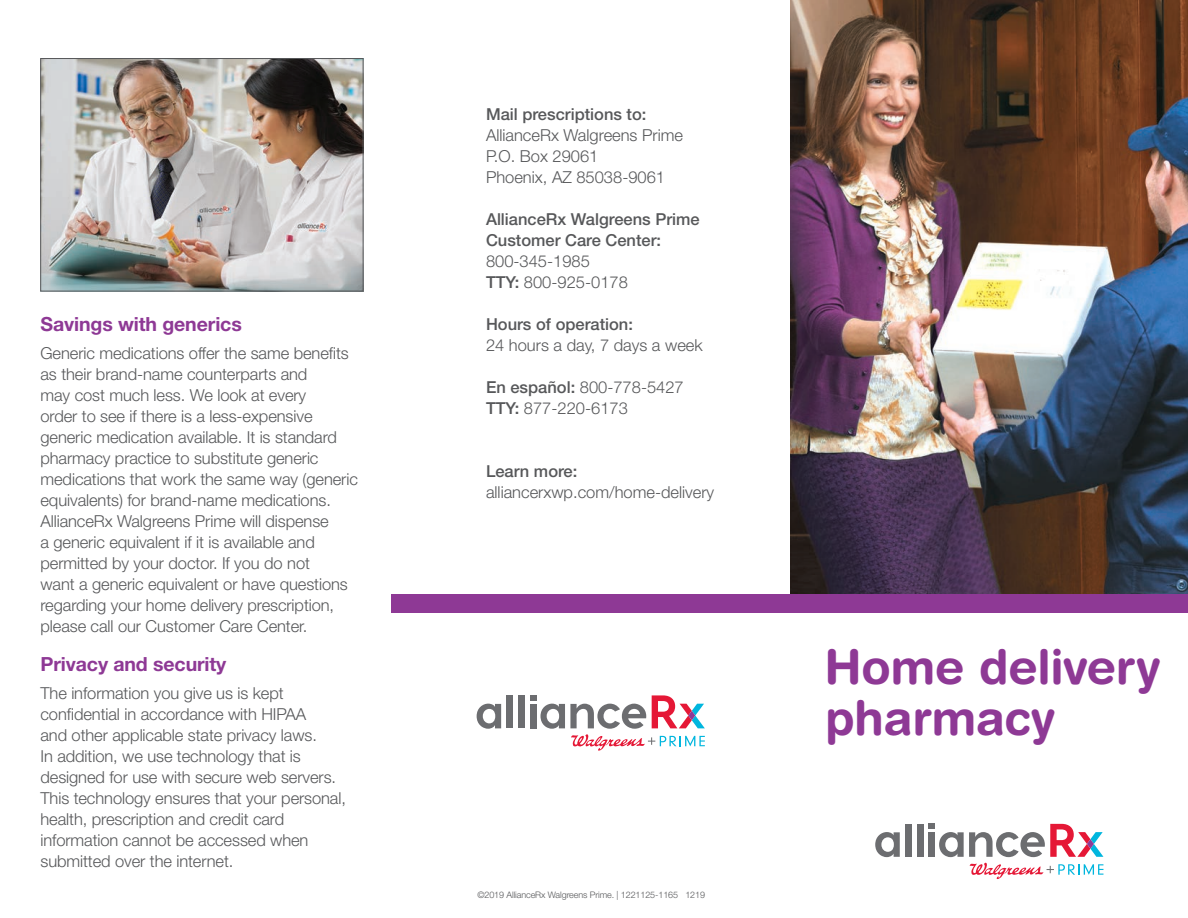
<style>
.page{position:relative;width:1188px;height:918px;background:#fff}
.page>*{position:absolute;margin:0;border:0;box-sizing:border-box;transform-origin:0 0}
.t1{font:700 48px/51px "Helvetica Rounded LT Std";letter-spacing:-.005em;color:#8e3995}
.t2{font:700 19.5px "Helvetica Neue LT Std";letter-spacing:-.005em;color:#8e3995}
.t3{font:300 16.5px/21px "Helvetica Neue LT Std";letter-spacing:-.005em;color:#57585a}
.t4{font:500 16.5px/21px "Helvetica Neue LT Std";color:#57585a}
.t5{font:300 9px "Helvetica Neue LT Std";letter-spacing:-.01em;color:#57585a}
.s1{font-weight:500}
</style>
<div class="page">
<img style="left:42px;top:60px;width:319px;height:229px">
<div style="left:40px;top:58px;width:323px;height:233px;border:1px solid #57585a"></div>
<img style="left:791px;top:0;width:397px;height:594px">
<div style="left:392px;top:594px;width:796px;height:18px;background:#8e3995"></div>
<svg style="left:477px;top:704px;width:24px;height:25px"></svg>
<div style="left:507px;top:695px;width:6px;height:33px;background:#6c6d70"></div>
<div style="left:518px;top:695px;width:7px;height:33px;background:#6c6d70"></div>
<svg style="left:530px;top:695px;width:175px;height:56px"></svg>
<svg style="left:875px;top:832px;width:25px;height:25px"></svg>
<div style="left:905px;top:824px;width:6px;height:33px;background:#6c6d70"></div>
<div style="left:917px;top:824px;width:6px;height:33px;background:#6c6d70"></div>
<svg style="left:929px;top:824px;width:174px;height:55px"></svg>
<p class="t2" style="left:40px;top:312px;width:203px">Savings with generics</p>
<p class="t3" style="left:40px;top:342px;width:319px">Generic medications offer the same benefts as their brand-name counterparts and<br>may cost much less. We look at every<br>order to see if there is a less-expensive generic medication available. It is standard pharmacy practice to substitute generic medications that work the same way (generic equivalents) for brand-name medications.<br>AllianceRx Walgreens Prime will dispense<br>a generic equivalent if it is available and permitted by your doctor. If you do not<br>want a generic equivalent or have questions regarding your home delivery prescription, please call our Customer Care Center.</p>
<p class="t2" style="left:40px;top:652px;width:187px">Privacy and security</p>
<p class="t3" style="left:40px;top:682px;width:307px">The information you give us is kept confdential in accordance with HIPAA<br>and other applicable state privacy laws.<br>In addition, we use technology that is designed for use with secure web servers.<br>This technology ensures that your personal, health, prescription and credit card information cannot be accessed when submitted over the internet.</p>
<p class="t4" style="left:486px;top:103px;width:162px">Mail prescriptions to:</p>
<p class="t3" style="left:486px;top:124px;width:199px">AllianceRx Walgreens Prime<br>P.O. Box 29061<br>Phoenix, AZ 85038-9061</p>
<p class="t4" style="left:486px;top:208px;width:215px">AllianceRx Walgreens Prime<br>Customer Care Center:</p>
<p class="t3" style="left:486px;top:250px;width:143px">800-345-1985<br><span class="s1">TTY:</span> 800-925-0178</p>
<p class="t4" style="left:486px;top:313px;width:149px">Hours of operation:</p>
<p class="t3" style="left:486px;top:334px;width:218px">24 hours a day, 7 days a week</p>
<p class="t3" style="left:486px;top:376px;width:199px"><span class="s1">En español:</span> 800-778-5427<br><span class="s1">TTY:</span> 877-220-6173</p>
<p class="t4" style="left:486px;top:460px;width:93px">Learn more:</p>
<p class="t3" style="left:486px;top:481px;width:230px">alliancerxwp.com/home-delivery</p>
<p class="t5" style="left:477px;top:889px;width:229px">©2019 AllianceRx Walgreens Prime. | 1221125-1165 1219</p>
<h1 class="t1" style="left:824px;top:640px;width:337px">Home delivery pharmacy</h1>
</div>
